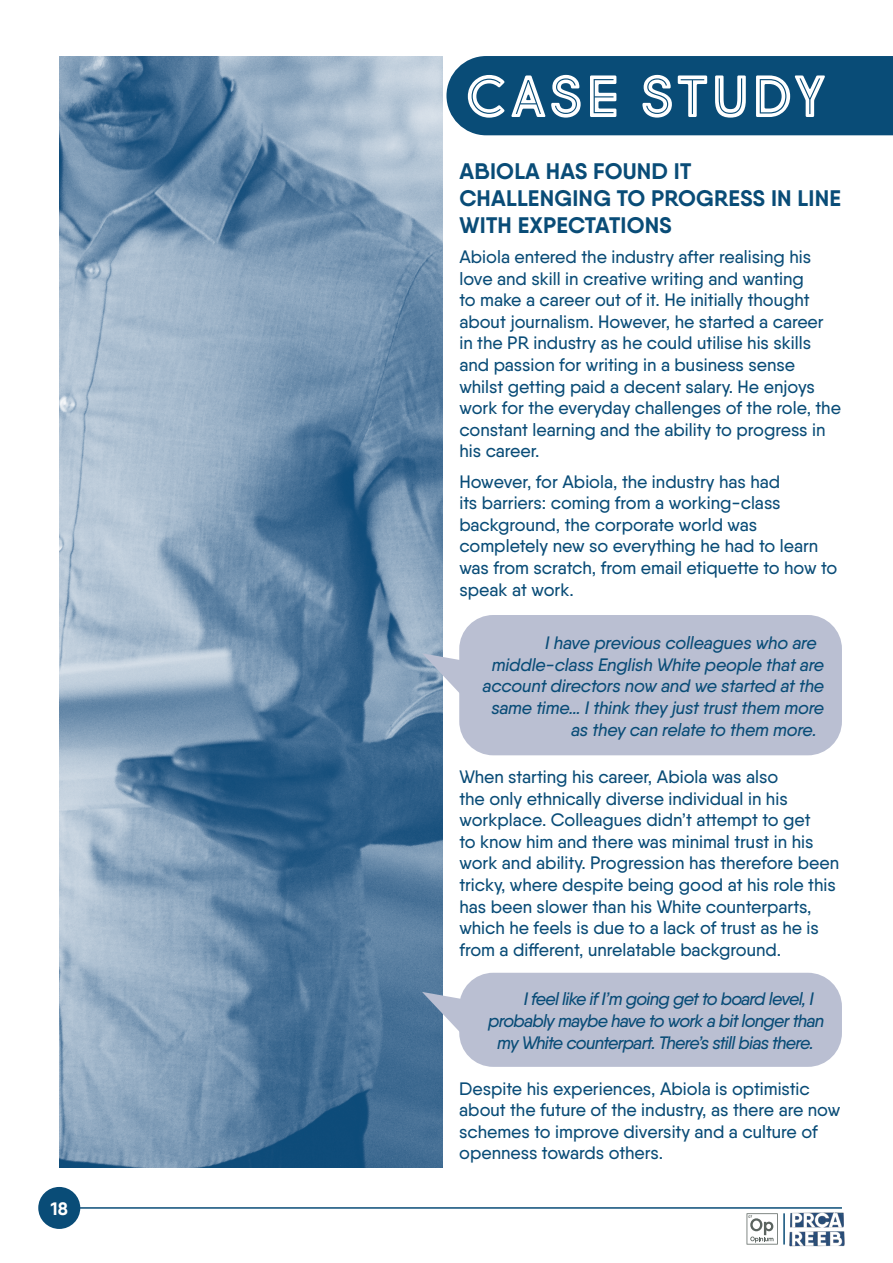
<style>
.page{position:relative;width:893px;height:1263px;background:#fff}
.page>*{position:absolute;margin:0;border:0;box-sizing:border-box;transform-origin:0 0}
.t1{font:58.5px "Market Fresh Inline Bold All Caps";letter-spacing:.06em;color:#fff}
.Paragraph_Style_2{font:700 22.5px/27px "Qanelas";letter-spacing:.01em;color:#094c77}
.Paragraph_Style_2-2{font:500 18px/21.6px "Qanelas";color:#094c77}
.Paragraph_Style_1{font:italic 500 18px "Qanelas";letter-spacing:-.02em;color:#094c77}
.Paragraph_Style_1-2{font:italic 500 18px "Qanelas";letter-spacing:-.04em;color:#094c77}
.t2{font:700 18px "Qanelas";color:#fff}
</style>
<div class="page">
<hr style="left:59px;top:1207px;width:783px;height:2px;background:#094c77">
<div style="left:38px;top:1187px;width:42px;height:42px;background:#094c77;border-radius:50%"></div>
<img style="left:784px;top:1212px;width:61px;height:35px">
<svg style="left:747px;top:1213px;width:31px;height:31px"></svg>
<hr style="left:783px;top:1213px;width:2px;height:31px;background:#094c77">
<div style="left:446px;top:56px;width:447px;height:79px;background:#094c77"></div>
<img style="left:60px;top:56px;width:382px;height:1111px">
<div style="left:459px;top:615px;width:383px;height:140px;background:#babfd2;border-radius:34px"></div>
<svg style="left:422px;top:653px;width:38px;height:51px"></svg>
<div style="left:459px;top:973px;width:383px;height:94px;background:#babfd2;border-radius:34px"></div>
<svg style="left:422px;top:992px;width:41px;height:51px"></svg>
<p class="t2" style="left:51px;top:1197px;width:19px">18</p>
<p class="t1" style="left:465px;top:52px;width:362px">CASE STUDY</p>
<p class="Paragraph_Style_2" style="left:459px;top:157px;width:383px">ABIOLA HAS FOUND IT<br>CHALLENGING TO PROGRESS IN LINE<br>WITH EXPECTATIONS</p>
<p class="Paragraph_Style_2-2" style="left:459px;top:246px;width:383px">Abiola entered the industry after realising his love and skill in creative writing and wanting<br>to make a career out of it. He initially thought about journalism. However, he started a career in the PR industry as he could utilise his skills and passion for writing in a business sense whilst getting paid a decent salary. He enjoys work for the everyday challenges of the role, the constant learning and the ability to progress in his career.</p>
<p class="Paragraph_Style_2-2" style="left:459px;top:470px;width:380px">However, for Abiola, the industry has had<br>its barriers: coming from a working-class background, the corporate world was completely new so everything he had to learn was from scratch, from email etiquette to how to speak at work.</p>
<p class="Paragraph_Style_1" style="left:545px;top:632px;width:273px">I have previous colleagues who are</p>
<p class="Paragraph_Style_1" style="left:492px;top:653px;width:334px">middle-class English White people that are</p>
<p class="Paragraph_Style_1" style="left:482px;top:675px;width:343px">account directors now and we started at the</p>
<p class="Paragraph_Style_1" style="left:491px;top:697px;width:334px">same time… I think they just trust them more</p>
<p class="Paragraph_Style_1" style="left:571px;top:718px;width:247px">as they can relate to them more.</p>
<p class="Paragraph_Style_2-2" style="left:459px;top:766px;width:381px">When starting his career, Abiola was also<br>the only ethnically diverse individual in his workplace. Colleagues didn’t attempt to get<br>to know him and there was minimal trust in his work and ability. Progression has therefore been tricky, where despite being good at his role this has been slower than his White counterparts, which he feels is due to a lack of trust as he is from a different, unrelatable background.</p>
<p class="Paragraph_Style_1-2" style="left:524px;top:988px;width:291px">I feel like if I’m going get to board level, I</p>
<p class="Paragraph_Style_1-2" style="left:488px;top:1010px;width:338px">probably maybe have to work a bit longer than</p>
<p class="Paragraph_Style_1-2" style="left:497px;top:1031px;width:318px">my White counterpart. There’s still bias there.</p>
<p class="Paragraph_Style_2-2" style="left:459px;top:1077px;width:383px">Despite his experiences, Abiola is optimistic about the future of the industry, as there are now schemes to improve diversity and a culture of openness towards others.</p>
</div>
